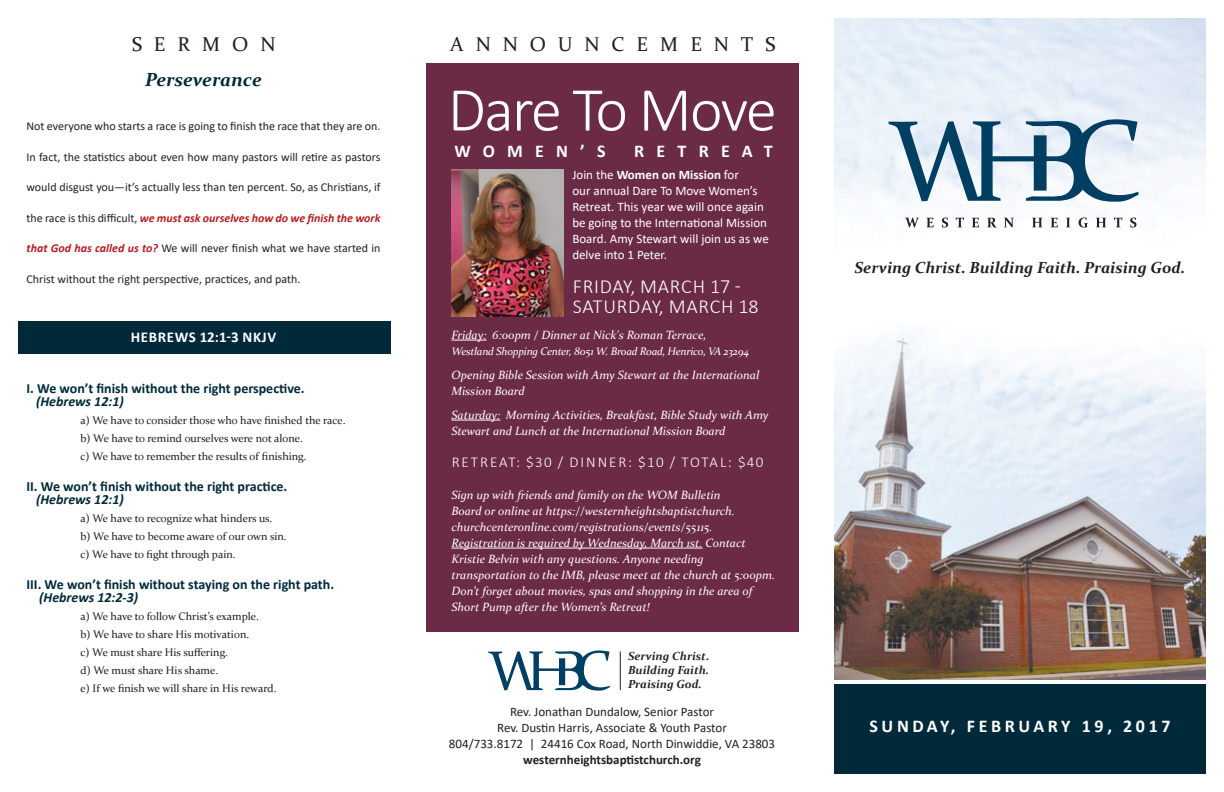
<style>
.page{position:relative;width:1224px;height:792px;background:#fff}
.page>*{position:absolute;margin:0;border:0;box-sizing:border-box;transform-origin:0 0}
.t1{font:300 63px "Calibri";letter-spacing:-.035em;color:#fff}
.t2{font:300 20px/20px "Calibri";letter-spacing:.04em;color:#fff}
.t3{font:20px "Constantia";letter-spacing:.6em;color:#231f20}
.t4{font:italic 700 19px "Constantia";color:#00293a}
.t5{font:700 18px "Calibri";letter-spacing:.2em;color:#fff}
.t6{font:700 18px "Calibri";letter-spacing:.68em;color:#fff}
.t7{font:italic 700 16px "Constantia";color:#231f20}
.t8{font:300 15px "Calibri";letter-spacing:.13em;color:#fff}
.t9{font:700 15px "Calibri";letter-spacing:.04em;color:#fff}
.t10{font:700 14px "Calibri";color:#00293a}
.t11{font:italic 700 14px "Calibri";color:#00293a}
.t12{font:13px/16px "Calibri";color:#fff}
.t13{font:13px "Calibri";color:#231f20}
.t14{font:700 13px "Calibri";color:#231f20}
.t15{font:italic 12px/16px "Constantia";color:#fff}
.t16{font:12px "Calibri";color:#231f20}
.t17{font:italic 700 12px "Calibri";color:#b61c20}
.t18{font:italic 700 11.7px/14px "Constantia";color:#231f20}
.t19{font:11px "Constantia";color:#231f20}
.t20{font:italic 11px "Constantia";letter-spacing:-.02em;color:#fff}
.s1{font-weight:400;font-style:normal;color:#231f20}
.s2{font-weight:700;font-style:italic;color:#b61c20}
.s3{font-weight:700}
</style>
<div class="page">
<img style="left:834px;top:334px;width:372px;height:346px">
<svg style="left:905px;top:218px;width:14px;height:9px"></svg>
<svg style="left:926px;top:218px;width:8px;height:9px"></svg>
<svg style="left:942px;top:218px;width:6px;height:10px"></svg>
<svg style="left:956px;top:218px;width:8px;height:9px"></svg>
<svg style="left:972px;top:218px;width:7px;height:9px"></svg>
<svg style="left:987px;top:218px;width:10px;height:9px"></svg>
<svg style="left:1004px;top:218px;width:10px;height:9px"></svg>
<svg style="left:1032px;top:218px;width:10px;height:9px"></svg>
<svg style="left:1051px;top:218px;width:7px;height:9px"></svg>
<svg style="left:1066px;top:218px;width:4px;height:9px"></svg>
<svg style="left:1079px;top:218px;width:9px;height:10px"></svg>
<svg style="left:1096px;top:218px;width:10px;height:9px"></svg>
<svg style="left:1114px;top:218px;width:9px;height:9px"></svg>
<svg style="left:1130px;top:218px;width:6px;height:10px"></svg>
<svg style="left:889px;top:119px;width:250px;height:83px"></svg>
<div style="left:834px;top:684px;width:372px;height:90px;background:#00293a"></div>
<svg style="left:488px;top:650px;width:122px;height:41px"></svg>
<div style="left:18px;top:321px;width:372px;height:32px;background:#00293a"></div>
<hr style="left:620px;top:651px;width:1px;height:39px;background:#231f20">
<div style="left:426px;top:63px;width:372px;height:569px;background:#6b2a46"></div>
<hr style="left:451px;top:340px;width:36px;height:1px;background:#fff">
<hr style="left:451px;top:420px;width:49px;height:1px;background:#fff">
<hr style="left:451px;top:548px;width:252px;height:1px;background:#fff">
<img style="left:451px;top:169px;width:112px;height:148px">
<p class="t3" style="left:132px;top:31px;width:145px">SERMON</p>
<p class="t4" style="left:145px;top:66px;width:118px">Perseverance</p>
<p class="t16" style="left:27px;top:118px;width:356px">Not everyone who starts a race is going to finish the race that they are on.</p>
<p class="t16" style="left:27px;top:148px;width:356px">In fact, the statistics about even how many pastors will retire as pastors</p>
<p class="t16" style="left:27px;top:179px;width:356px">would disgust you—it’s actually less than ten percent. So, as Christians, if</p>
<p class="t17" style="left:27px;top:209px;width:356px"><span class="s1">the race is this difficult,</span> we must ask ourselves how do we finish the work</p>
<p class="t16" style="left:27px;top:240px;width:356px"><span class="s2">that God has called us to?</span> We will never finish what we have started in</p>
<p class="t16" style="left:27px;top:270px;width:275px">Christ without the right perspective, practices, and path.</p>
<p class="t9" style="left:131px;top:326px;width:147px">HEBREWS 12:1-3 NKJV</p>
<p class="t10" style="left:27px;top:378px;width:280px">I. We won’t finish without the right perspective.</p>
<p class="t11" style="left:36px;top:391px;width:89px">(Hebrews 12:1)</p>
<p class="t19" style="left:81px;top:412px;width:266px">a) We have to consider those who have finished the race.</p>
<p class="t19" style="left:81px;top:430px;width:224px">b) We have to remind ourselves were not alone.</p>
<p class="t19" style="left:81px;top:448px;width:227px">c) We have to remember the results of finishing.</p>
<p class="t10" style="left:27px;top:476px;width:262px">II. We won’t finish without the right practice.</p>
<p class="t11" style="left:36px;top:489px;width:89px">(Hebrews 12:1)</p>
<p class="t19" style="left:81px;top:510px;width:193px">a) We have to recognize what hinders us.</p>
<p class="t19" style="left:81px;top:528px;width:208px">b) We have to become aware of our own sin.</p>
<p class="t19" style="left:81px;top:546px;width:157px">c) We have to fight through pain.</p>
<p class="t10" style="left:27px;top:574px;width:309px">III. We won’t finish without staying on the right path.</p>
<p class="t11" style="left:39px;top:587px;width:101px">(Hebrews 12:2-3)</p>
<p class="t19" style="left:81px;top:608px;width:180px">a) We have to follow Christ’s example.</p>
<p class="t19" style="left:81px;top:626px;width:170px">b) We have to share His motivation.</p>
<p class="t19" style="left:81px;top:644px;width:149px">c) We must share His suffering.</p>
<p class="t19" style="left:81px;top:662px;width:139px">d) We must share His shame.</p>
<p class="t19" style="left:81px;top:680px;width:198px">e) If we finish we will share in His reward.</p>
<p class="t3" style="left:450px;top:31px;width:327px">ANNOUNCEMENTS</p>
<p class="t1" style="left:448px;top:71px;width:331px">Dare To Move</p>
<p class="t5" style="left:454px;top:138px;width:153px">WOMEN’S</p>
<p class="t6" style="left:634px;top:138px;width:140px">RETREAT</p>
<p class="t12" style="left:572px;top:167px;width:198px">Join the <span class="s3">Women on Mission</span> for<br>our annual Dare To Move Women’s<br>Retreat. This year we will once again be going to the International Mission<br>Board. Amy Stewart will join us as we delve into 1 Peter.</p>
<p class="t2" style="left:573px;top:276px;width:188px">FRIDAY, MARCH 17 -<br>SATURDAY, MARCH 18</p>
<p class="t15" style="left:451px;top:327px;width:257px">Friday: 6:00pm / Dinner at Nick's Roman Terrace,</p>
<p class="t20" style="left:451px;top:344px;width:299px">Westland Shopping Center, 8051 W. Broad Road, Henrico, VA 23294</p>
<p class="t15" style="left:451px;top:367px;width:309px">Opening Bible Session with Amy Stewart at the International<br>Mission Board</p>
<p class="t15" style="left:451px;top:407px;width:319px">Saturday: Morning Activities, Breakfast, Bible Study with Amy<br>Stewart and Lunch at the International Mission Board</p>
<p class="t8" style="left:452px;top:453px;width:313px">RETREAT: $30 / DINNER: $10 / TOTAL: $40</p>
<p class="t15" style="left:451px;top:487px;width:325px">Sign up with friends and family on the WOM Bulletin<br>Board or online at https://westernheightsbaptistchurch. churchcenteronline.com/registrations/events/55115.<br>Registration is required by Wednesday, March 1st. Contact Kristie Belvin with any questions. Anyone needing transportation to the IMB, please meet at the church at 5:00pm.</p>
<p class="t15" style="left:451px;top:583px;width:302px">Don’t forget about movies, spas and shopping in the area of<br>Short Pump after the Women’s Retreat!</p>
<p class="t18" style="left:628px;top:649px;width:83px">Serving Christ.<br>Building Faith.</p>
<p class="t18" style="left:628px;top:677px;width:75px">Praising God.</p>
<p class="t13" style="left:510px;top:702px;width:206px">Rev. Jonathan Dundalow, Senior Pastor</p>
<p class="t13" style="left:497px;top:718px;width:231px">Rev. Dustin Harris, Associate &amp; Youth Pastor</p>
<p class="t13" style="left:449px;top:734px;width:328px">804/733.8172 | 24416 Cox Road, North Dinwiddie, VA 23803</p>
<p class="t14" style="left:523px;top:750px;width:179px">westernheightsbaptistchurch.org</p>
<p class="t7" style="left:855px;top:257px;width:332px">Serving Christ. Building Faith. Praising God.</p>
<p class="t5" style="left:870px;top:713px;width:303px">SUNDAY, FEBRUARY 19, 2017</p>
</div>
